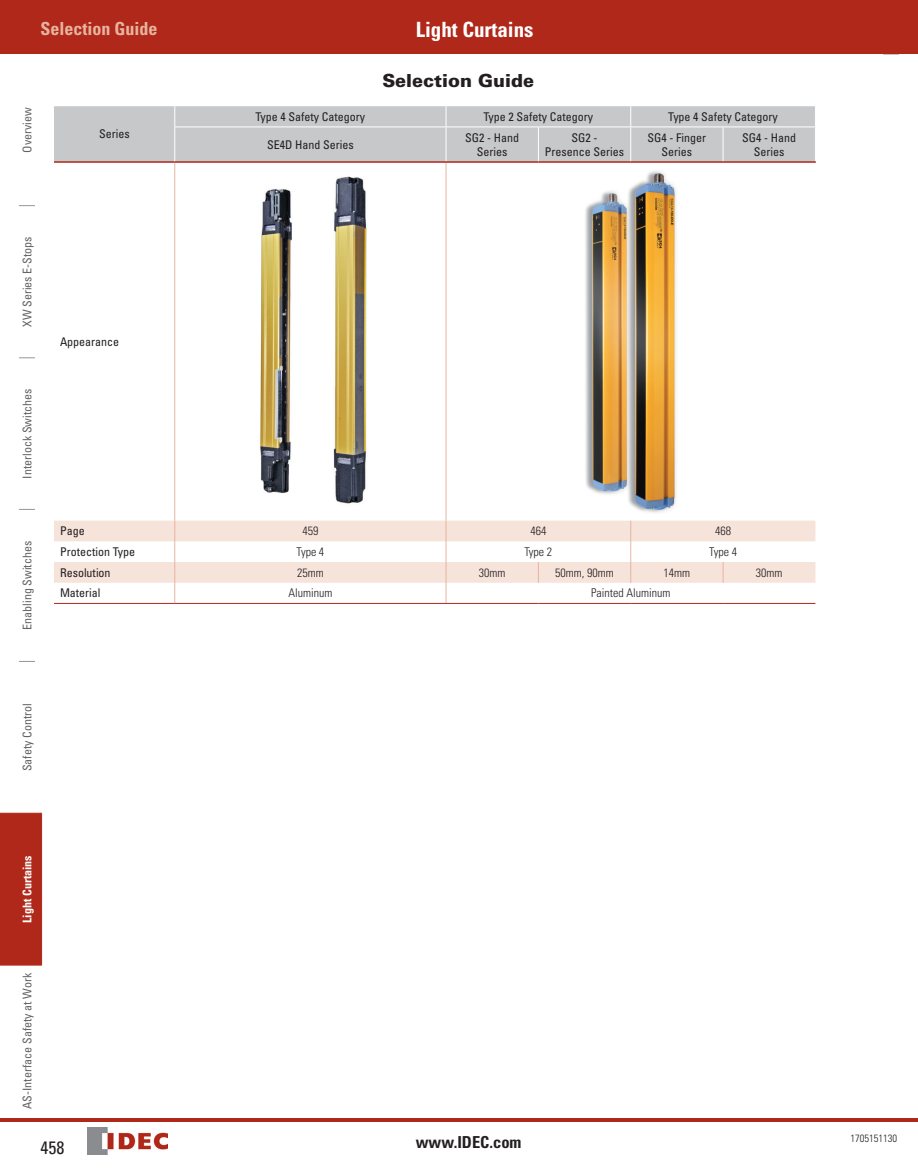
<style>
.page{position:relative;width:918px;height:1175px;background:#fff}
.page>*{position:absolute;margin:0;border:0;box-sizing:border-box;transform-origin:0 0}
.t1{font:700 condensed 21px "Univers LT Std";color:#fff}
.t2{font:700 condensed 18px "Univers LT Std";color:#e6b4a0}
.Section_Header1{font:900 18px "Univers LT Std";color:#231f20}
.t3{font:condensed 18px "Univers LT Std";color:#231f20}
.t4{font:700 condensed 16.5px "Univers LT Std";color:#231f20}
.Table_Heading_Bk_Cen{font:condensed 12px/14.4px "Univers LT Std";color:#231f20;text-align:center}
.t5{font:condensed 12px "Univers LT Std";color:#636366}
.Table_Center{font:300 condensed 12px "Univers LT Std";color:#231f20}
.Table_Heading_Bk{font:condensed 12px "Univers LT Std";color:#231f20}
.t6{font:700 condensed 12px "Univers LT Std";color:#fff}
.Notes{font:300 condensed 10.5px "Univers LT Std";color:#231f20}
</style>
<div class="page">
<svg style="left:19px;top:205px;width:16px;height:1px"></svg>
<svg style="left:19px;top:357px;width:16px;height:1px"></svg>
<svg style="left:19px;top:509px;width:16px;height:1px"></svg>
<svg style="left:19px;top:661px;width:16px;height:1px"></svg>
<img style="left:88px;top:1127px;width:80px;height:27px">
<div style="left:0;top:813px;width:42px;height:152px;background:#b0281a"></div>
<hr style="left:13px;top:813px;width:1px;height:151px;background:#b0281a">
<hr style="left:41px;top:813px;width:1px;height:151px;background:#b0281a">
<svg style="left:883px;top:54px;width:16px;height:1px"></svg>
<div style="left:0;top:0;width:918px;height:54px;background:#b0281a"></div>
<hr style="left:0;top:1118px;width:918px;height:3px;background:#b0281a">
<svg style="left:54px;top:520px;width:761px;height:62px;fill:#f6e3da"></svg>
<hr style="left:174px;top:163px;width:1px;height:357px;background:#e6b4a0">
<hr style="left:446px;top:163px;width:1px;height:357px;background:#e6b4a0">
<svg style="left:538px;top:562px;width:1px;height:20px"></svg>
<svg style="left:630px;top:520px;width:1px;height:62px"></svg>
<svg style="left:174px;top:520px;width:1px;height:83px"></svg>
<svg style="left:446px;top:520px;width:1px;height:83px"></svg>
<hr style="left:54px;top:161px;width:121px;height:2px;background:#b0281a">
<hr style="left:54px;top:603px;width:121px;height:1px;background:#b0281a">
<hr style="left:175px;top:603px;width:271px;height:1px;background:#b0281a">
<hr style="left:446px;top:603px;width:92px;height:1px;background:#b0281a">
<hr style="left:538px;top:603px;width:93px;height:1px;background:#b0281a">
<hr style="left:631px;top:603px;width:92px;height:1px;background:#b0281a">
<hr style="left:723px;top:603px;width:92px;height:1px;background:#b0281a">
<div style="left:54px;top:106px;width:761px;height:56px;background:#c7c8ca"></div>
<hr style="left:174px;top:126px;width:272px;height:1px;background:#fff">
<hr style="left:174px;top:127px;width:1px;height:34px;background:#fff">
<hr style="left:446px;top:126px;width:92px;height:1px;background:#fff">
<hr style="left:538px;top:126px;width:93px;height:1px;background:#fff">
<hr style="left:631px;top:126px;width:92px;height:1px;background:#fff">
<hr style="left:723px;top:126px;width:93px;height:1px;background:#fff">
<hr style="left:723px;top:127px;width:1px;height:34px;background:#fff">
<hr style="left:175px;top:161px;width:271px;height:2px;background:#b0281a">
<hr style="left:446px;top:161px;width:92px;height:2px;background:#b0281a">
<hr style="left:538px;top:161px;width:93px;height:2px;background:#b0281a">
<hr style="left:631px;top:161px;width:92px;height:2px;background:#b0281a">
<hr style="left:723px;top:161px;width:93px;height:2px;background:#b0281a">
<svg style="left:723px;top:562px;width:1px;height:20px"></svg>
<img style="left:260px;top:176px;width:107px;height:328px">
<img style="left:585px;top:171px;width:92px;height:342px">
<p class="t2" style="left:40px;top:18px;width:119px">Selection Guide</p>
<h1 class="t1" style="left:416px;top:17px;width:119px">Light Curtains</h1>
<p class="t5" style="left:20px;top:153px;width:47px;rotate:-90deg">Overview</p>
<p class="Table_Heading_Bk_Cen" style="left:99px;top:127px;width:32px">Series</p>
<p class="Section_Header1" style="left:382px;top:69px;width:153px">Selection Guide</p>
<p class="Table_Heading_Bk_Cen" style="left:256px;top:109px;width:111px">Type 4 Safety Category</p>
<p class="Table_Heading_Bk_Cen" style="left:484px;top:109px;width:111px">Type 2 Safety Category</p>
<p class="Table_Heading_Bk_Cen" style="left:668px;top:109px;width:111px">Type 4 Safety Category</p>
<p class="Table_Heading_Bk_Cen" style="left:267px;top:137px;width:88px">SE4D Hand Series</p>
<p class="Table_Heading_Bk_Cen" style="left:465px;top:130px;width:55px">SG2 - Hand<br>Series</p>
<p class="Table_Heading_Bk_Cen" style="left:545px;top:130px;width:81px">SG2 -<br>Presence Series</p>
<p class="Table_Heading_Bk_Cen" style="left:648px;top:130px;width:60px">SG4 - Finger<br>Series</p>
<p class="Table_Heading_Bk_Cen" style="left:742px;top:130px;width:55px">SG4 - Hand<br>Series</p>
<p class="t5" style="left:20px;top:327px;width:92px;rotate:-90deg">XW Series E-Stops</p>
<p class="t5" style="left:20px;top:478px;width:91px;rotate:-90deg">Interlock Switches</p>
<p class="t5" style="left:20px;top:630px;width:90px;rotate:-90deg">Enabling Switches</p>
<p class="Table_Heading_Bk" style="left:60px;top:334px;width:61px">Appearance</p>
<p class="Table_Heading_Bk" style="left:60px;top:523px;width:26px">Page</p>
<p class="Table_Center" style="left:302px;top:524px;width:17px">459</p>
<p class="Table_Center" style="left:530px;top:524px;width:17px">464</p>
<p class="Table_Center" style="left:715px;top:524px;width:17px">468</p>
<p class="Table_Heading_Bk" style="left:60px;top:544px;width:77px">Protection Type</p>
<p class="Table_Center" style="left:296px;top:544px;width:29px">Type 4</p>
<p class="Table_Center" style="left:524px;top:544px;width:29px">Type 2</p>
<p class="Table_Center" style="left:709px;top:544px;width:29px">Type 4</p>
<p class="Table_Heading_Bk" style="left:60px;top:565px;width:52px">Resolution</p>
<p class="Table_Center" style="left:297px;top:565px;width:28px">25mm</p>
<p class="Table_Center" style="left:479px;top:565px;width:28px">30mm</p>
<p class="Table_Center" style="left:555px;top:565px;width:60px">50mm, 90mm</p>
<p class="Table_Center" style="left:664px;top:565px;width:28px">14mm</p>
<p class="Table_Center" style="left:756px;top:565px;width:28px">30mm</p>
<p class="Table_Heading_Bk" style="left:60px;top:585px;width:42px">Material</p>
<p class="Table_Center" style="left:288px;top:586px;width:45px">Aluminum</p>
<p class="Table_Center" style="left:591px;top:586px;width:81px">Painted Aluminum</p>
<p class="t5" style="left:20px;top:771px;width:70px;rotate:-90deg">Safety Control</p>
<p class="t6" style="left:20px;top:922px;width:69px;rotate:-90deg">Light Curtains</p>
<p class="t5" style="left:20px;top:1108px;width:137px;rotate:-90deg">AS-Interface Safety at Work</p>
<p class="t3" style="left:40px;top:1136px;width:25px">458</p>
<h3 class="t4" style="left:416px;top:1131px;width:107px">www.IDEC.com</h3>
<p class="Notes" style="left:850px;top:1132px;width:48px">1705151130</p>
</div>
